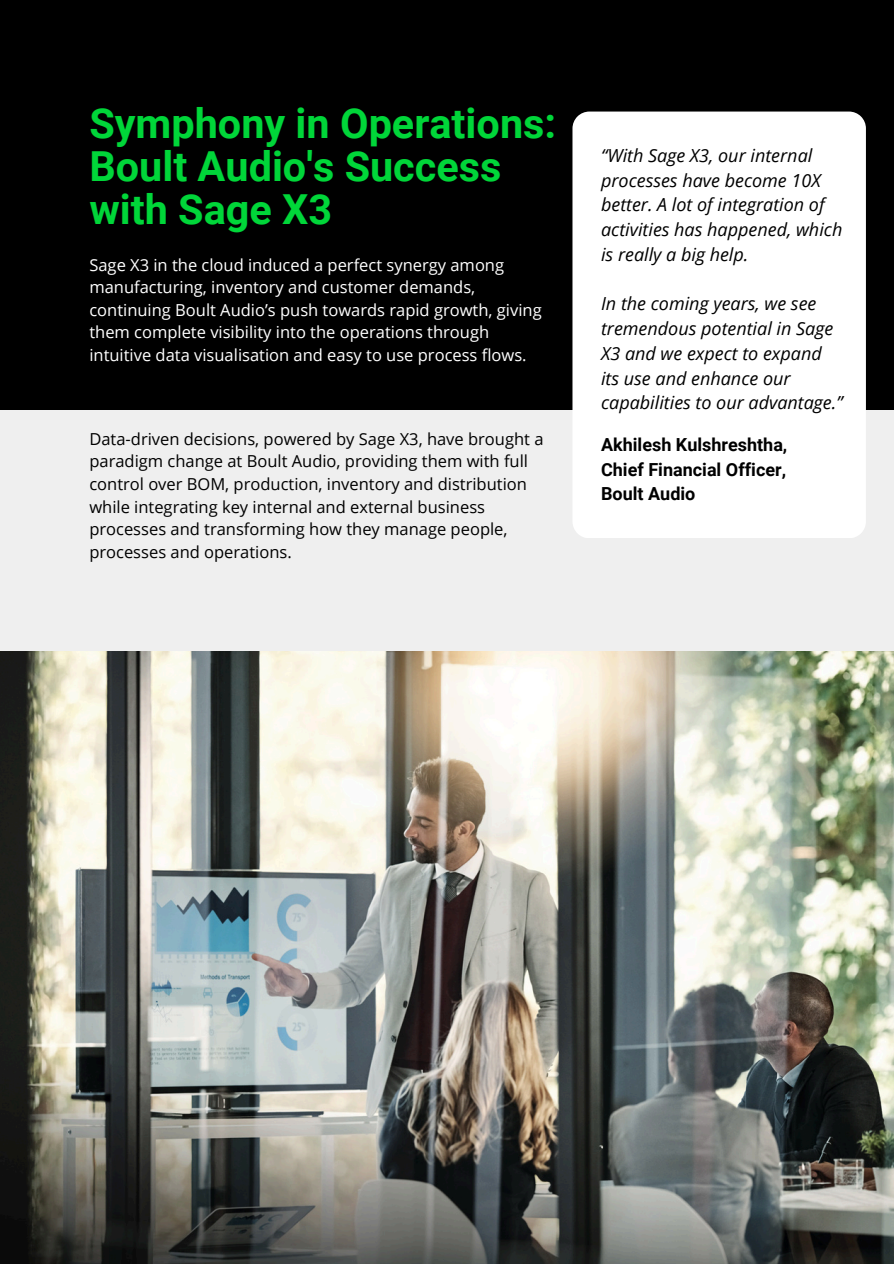
<style>
.page{position:relative;width:894px;height:1264px;background:#fff}
.page>*{position:absolute;margin:0;border:0;box-sizing:border-box;transform-origin:0 0}
.t1{font:700 41.4px/43.2px "Roboto";color:#00d639}
.t2{font:italic 18px/24.8px "Open Sans";color:#000}
.t3{font:700 18px/24.8px "Roboto";color:#000}
.t4{font:16.5px/22.5px "Open Sans";color:#000}
.t5{font:16.5px/22.5px "Open Sans";color:#fff}
</style>
<div class="page">
<div style="left:0;top:0;width:893px;height:1263px;background:#efefef"></div>
<div style="left:0;top:0;width:893px;height:409px;background:#000"></div>
<div style="left:572px;top:111px;width:293px;height:427px;background:#fff"></div>
<div style="left:780px;top:359px;width:44px;height:38px;background:#fff"></div>
<img style="left:0;top:651px;width:893px;height:612px">
<p class="t1" style="left:89px;top:102px;width:468px">Symphony in Operations:<br>Boult Audio's Success with Sage X3</p>
<h1 class="t5" style="left:89px;top:253px;width:453px">Sage X3 in the cloud induced a perfect synergy among manufacturing, inventory and customer demands, continuing Boult Audio’s push towards rapid growth, giving them complete visibility into the operations through intuitive data visualisation and easy to use process flows.</h1>
<p class="t4" style="left:89px;top:427px;width:455px">Data-driven decisions, powered by Sage X3, have brought a paradigm change at Boult Audio, providing them with full control over BOM, production, inventory and distribution while integrating key internal and external business processes and transforming how they manage people, processes and operations.</p>
<p class="t2" style="left:601px;top:142px;width:243px">“With Sage X3, our internal processes have become 10X better. A lot of integration of activities has happened, which is really a big help.</p>
<p class="t2" style="left:601px;top:291px;width:243px">In the coming years, we see tremendous potential in Sage<br>X3 and we expect to expand its use and enhance our capabilities to our advantage.”</p>
<p class="t3" style="left:601px;top:432px;width:188px">Akhilesh Kulshreshtha,<br>Chief Financial Officer,</p>
<h2 class="t3" style="left:601px;top:482px;width:96px">Boult Audio</h2>
</div>
